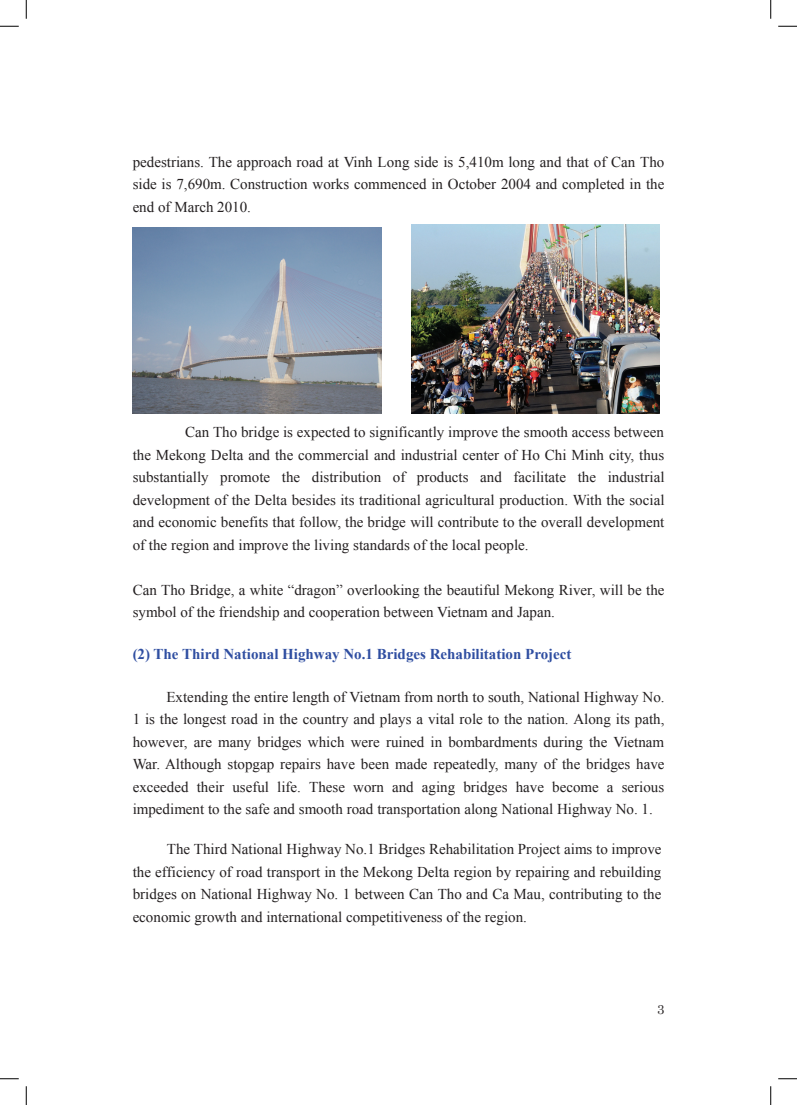
<style>
.page{position:relative;width:797px;height:1105px;background:#fff}
.page>*{position:absolute;margin:0;border:0;box-sizing:border-box;transform-origin:0 0}
.t1{font:15px/22.5px "Times New Roman";color:#231f20;text-align:justify}
.t2{font:700 15px "Times New Roman";color:#2f4ea1}
.t3{font:13.12px "Century";color:#231f20}
</style>
<div class="page">
<img style="left:133px;top:227px;width:248px;height:186px">
<img style="left:411px;top:225px;width:248px;height:188px">
<svg style="left:0;top:25px;width:19px;height:2px"></svg>
<svg style="left:778px;top:25px;width:19px;height:2px"></svg>
<svg style="left:0;top:1078px;width:19px;height:1px"></svg>
<svg style="left:778px;top:1078px;width:19px;height:1px"></svg>
<svg style="left:25px;top:0;width:2px;height:19px"></svg>
<svg style="left:25px;top:1086px;width:2px;height:19px"></svg>
<svg style="left:770px;top:0;width:1px;height:19px"></svg>
<svg style="left:770px;top:1086px;width:1px;height:19px"></svg>
<p class="t1" style="left:133px;top:150px;width:533px">pedestrians. The approach road at Vinh Long side is 5,410m long and that of Can Tho side is 7,690m. Construction works commenced in October 2004 and completed in the end of March 2010.</p>
<p class="t1" style="left:133px;top:420px;width:533px;text-indent:52px">Can Tho bridge is expected to significantly improve the smooth access between the Mekong Delta and the commercial and industrial center of Ho Chi Minh city, thus substantially promote the distribution of products and facilitate the industrial development of the Delta besides its traditional agricultural production. With the social and economic benefits that follow, the bridge will contribute to the overall development of the region and improve the living standards of the local people.</p>
<p class="t1" style="left:133px;top:578px;width:533px">Can Tho Bridge, a white “dragon” overlooking the beautiful Mekong River, will be the symbol of the friendship and cooperation between Vietnam and Japan.</p>
<p class="t2" style="left:133px;top:644px;width:440px">(2) The Third National Highway No.1 Bridges Rehabilitation Project</p>
<p class="t1" style="left:133px;top:685px;width:533px;text-indent:34px">Extending the entire length of Vietnam from north to south, National Highway No.<br>1 is the longest road in the country and plays a vital role to the nation. Along its path, however, are many bridges which were ruined in bombardments during the Vietnam War. Although stopgap repairs have been made repeatedly, many of the bridges have exceeded their useful life. These worn and aging bridges have become a serious impediment to the safe and smooth road transportation along National Highway No. 1.</p>
<p class="t1" style="left:133px;top:837px;width:530px;text-indent:34px">The Third National Highway No.1 Bridges Rehabilitation Project aims to improve the efficiency of road transport in the Mekong Delta region by repairing and rebuilding bridges on National Highway No. 1 between Can Tho and Ca Mau, contributing to the economic growth and international competitiveness of the region.</p>
<p class="t3" style="left:657px;top:998px;width:9px">3</p>
</div>
